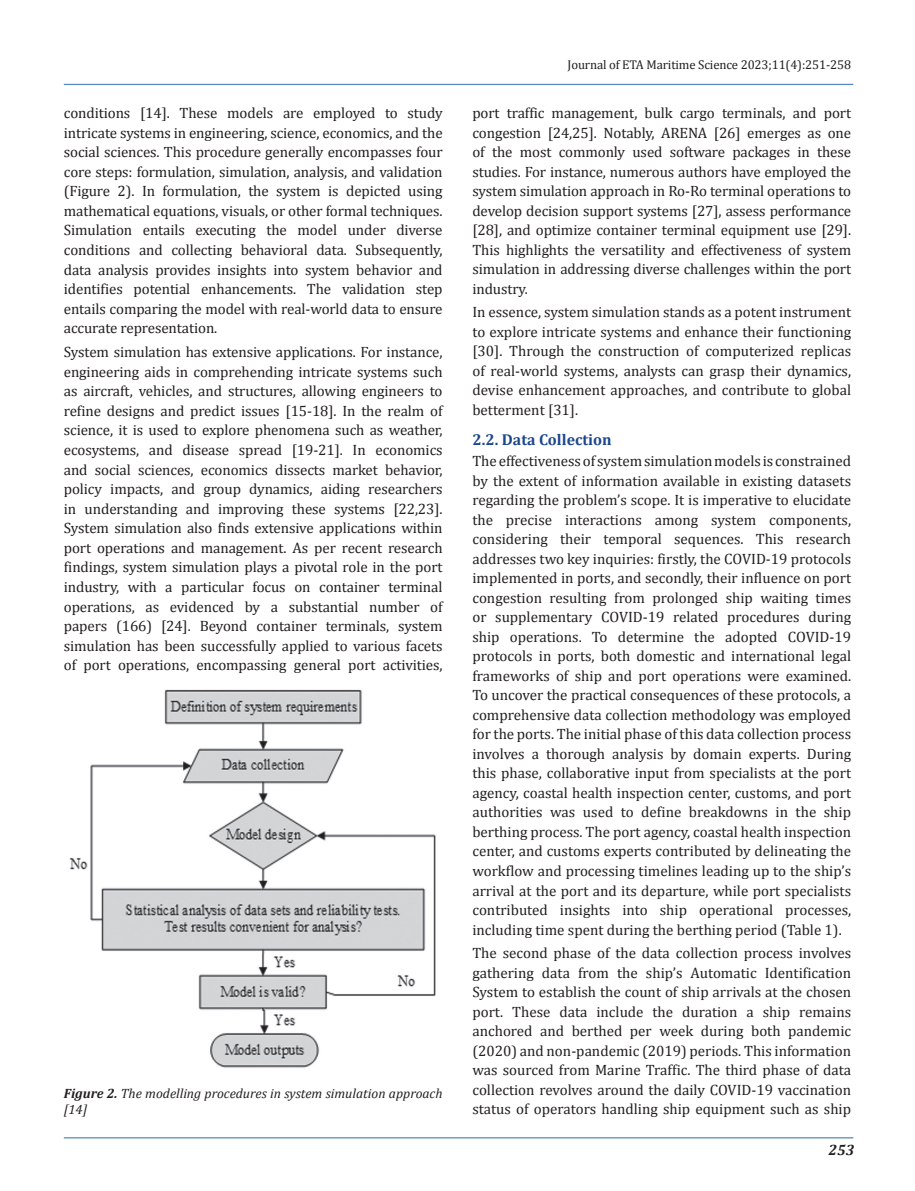
<style>
.page{position:relative;width:915px;height:1191px;background:#fff}
.page>*{position:absolute;margin:0;border:0;box-sizing:border-box;transform-origin:0 0}
.BOLD{font:700 15.75px "Cambria";color:#1c468d}
.YAZI{font:15px/19.5px "Cambria";letter-spacing:-.005em;color:#231f20;text-align:justify}
.t1{font:italic 700 15px "Cambria";color:#231f20}
.RESİM-ALTI{font:italic 13.5px/16.5px "Cambria";color:#231f20}
.t2{font:12.75px "Cambria";letter-spacing:-.01em;color:#231f20}
.s1{font-weight:700}
</style>
<div class="page">
<hr style="left:64px;top:1137px;width:789px;height:1px;background:#578abe">
<hr style="left:64px;top:84px;width:789px;height:1px;background:#578abe">
<img style="left:69px;top:689px;width:367px;height:379px">
<p class="YAZI" style="left:64px;top:103px;width:380px">conditions [14]. These models are employed to study intricate systems in engineering, science, economics, and the social sciences. This procedure generally encompasses four core steps: formulation, simulation, analysis, and validation (Figure 2). In formulation, the system is depicted using mathematical equations, visuals, or other formal techniques.<br>Simulation entails executing the model under diverse conditions and collecting behavioral data. Subsequently, data analysis provides insights into system behavior and identifies potential enhancements. The validation step entails comparing the model with real-world data to ensure accurate representation.</p>
<p class="YAZI" style="left:64px;top:342px;width:380px">System simulation has extensive applications. For instance, engineering aids in comprehending intricate systems such as aircraft, vehicles, and structures, allowing engineers to refine designs and predict issues [15-18]. In the realm of science, it is used to explore phenomena such as weather, ecosystems, and disease spread [19-21]. In economics and social sciences, economics dissects market behavior, policy impacts, and group dynamics, aiding researchers in understanding and improving these systems [22,23].<br>System simulation also finds extensive applications within port operations and management. As per recent research findings, system simulation plays a pivotal role in the port industry, with a particular focus on container terminal operations, as evidenced by a substantial number of papers (166) [24]. Beyond container terminals, system simulation has been successfully applied to various facets of port operations, encompassing general port activities,</p>
<p class="RESİM-ALTI" style="left:64px;top:1084px;width:380px"><span class="s1">Figure 2.</span> The modelling procedures in system simulation approach [14]</p>
<p class="t2" style="left:567px;top:57px;width:285px">Journal of ETA Maritime Science 2023;11(4):251-258</p>
<p class="YAZI" style="left:472px;top:103px;width:380px">port traffic management, bulk cargo terminals, and port congestion [24,25]. Notably, ARENA [26] emerges as one of the most commonly used software packages in these studies. For instance, numerous authors have employed the system simulation approach in Ro-Ro terminal operations to develop decision support systems [27], assess performance [28], and optimize container terminal equipment use [29].<br>This highlights the versatility and effectiveness of system simulation in addressing diverse challenges within the port industry.</p>
<p class="YAZI" style="left:472px;top:302px;width:380px">In essence, system simulation stands as a potent instrument to explore intricate systems and enhance their functioning [30]. Through the construction of computerized replicas of real-world systems, analysts can grasp their dynamics, devise enhancement approaches, and contribute to global betterment [31].</p>
<p class="BOLD" style="left:472px;top:428px;width:141px">2.2. Data Collection</p>
<p class="YAZI" style="left:472px;top:451px;width:380px">The effectiveness of system simulation models is constrained by the extent of information available in existing datasets regarding the problem’s scope. It is imperative to elucidate the precise interactions among system components, considering their temporal sequences. This research addresses two key inquiries: firstly, the COVID-19 protocols implemented in ports, and secondly, their influence on port congestion resulting from prolonged ship waiting times or supplementary COVID-19 related procedures during ship operations. To determine the adopted COVID-19 protocols in ports, both domestic and international legal frameworks of ship and port operations were examined.<br>To uncover the practical consequences of these protocols, a comprehensive data collection methodology was employed for the ports. The initial phase of this data collection process involves a thorough analysis by domain experts. During this phase, collaborative input from specialists at the port agency, coastal health inspection center, customs, and port authorities was used to define breakdowns in the ship berthing process. The port agency, coastal health inspection center, and customs experts contributed by delineating the workflow and processing timelines leading up to the ship’s arrival at the port and its departure, while port specialists contributed insights into ship operational processes, including time spent during the berthing period (Table 1).</p>
<p class="YAZI" style="left:472px;top:943px;width:380px">The second phase of the data collection process involves gathering data from the ship’s Automatic Identification System to establish the count of ship arrivals at the chosen port. These data include the duration a ship remains anchored and berthed per week during both pandemic (2020) and non-pandemic (2019) periods. This information was sourced from Marine Traffic. The third phase of data collection revolves around the daily COVID-19 vaccination status of operators handling ship equipment such as ship</p>
<p class="t1" style="left:828px;top:1138px;width:27px">253</p>
</div>
